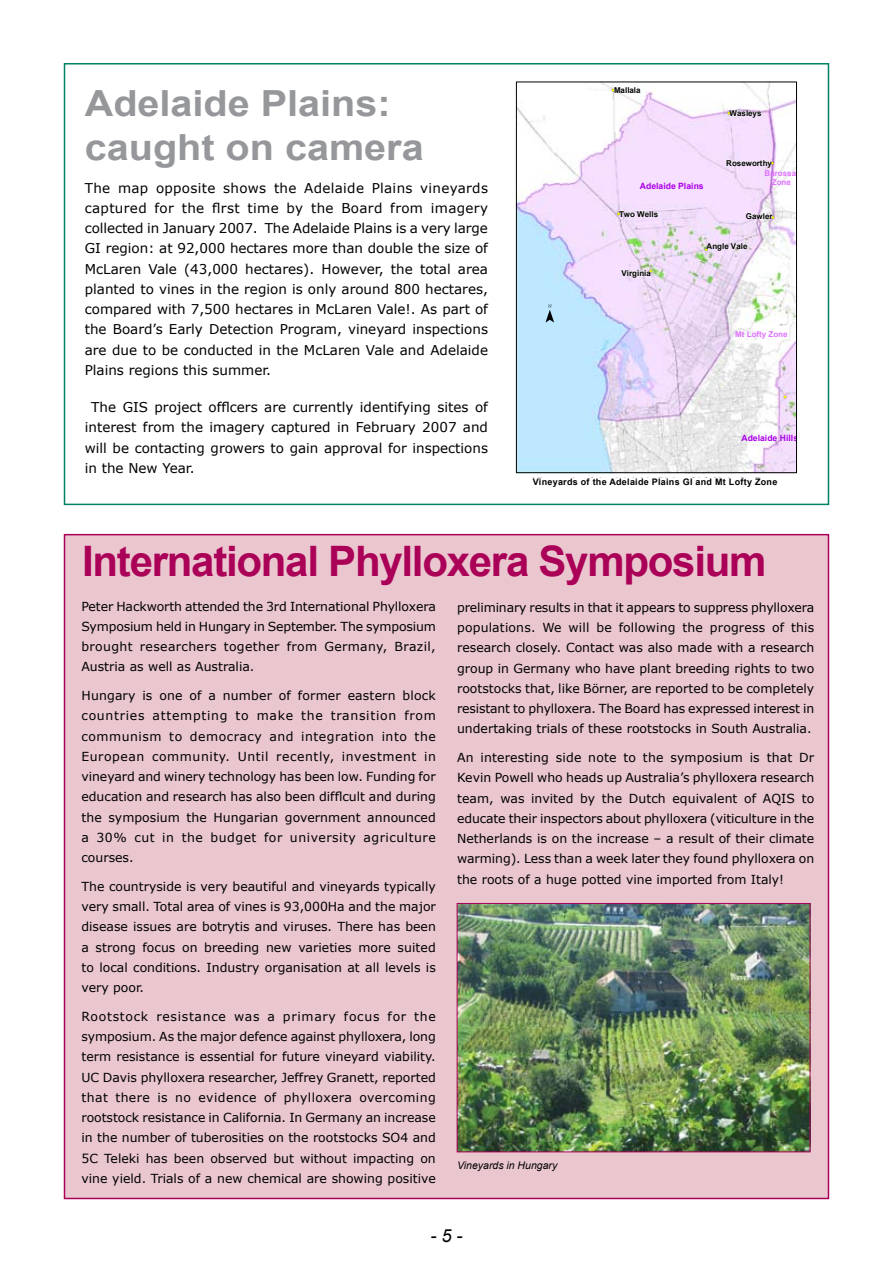
<style>
.page{position:relative;width:893px;height:1263px;background:#fff}
.page>*{position:absolute;margin:0;border:0;box-sizing:border-box;transform-origin:0 0}
.t1{font:700 42px "Arial";letter-spacing:-.03em;color:#ab0058}
.t2{font:700 36px/43.2px "Arial";color:#95979a;scale:1.1 1}
.t3{font:italic 18px "Arial";color:#000}
.t4{font:13.5px/20.2px "Verdana";color:#000;text-align:justify}
.t5{font:12.45px/20.2px "Verdana";color:#000;text-align:justify}
.t6{font:italic 10.5px "Arial";color:#000}
.t7{font:700 10.05px "Arial";letter-spacing:.005em;color:#000}
.t8{font:700 9px "Arial";letter-spacing:.03em;color:#000}
.t9{font:700 8.7px "Arial";color:#a900e6}
.t10{font:700 8.1px "Arial";letter-spacing:-.005em;color:#000}
.t11{font:700 8.1px/9.3px "Arial";letter-spacing:-.005em;color:#df73ff;text-align:center}
</style>
<div class="page">
<img style="left:518px;top:84px;width:277px;height:387px">
<svg style="left:746px;top:212px;width:28px;height:7px"></svg>
<svg style="left:728px;top:110px;width:33px;height:8px"></svg>
<svg style="left:612px;top:87px;width:29px;height:6px"></svg>
<svg style="left:621px;top:270px;width:31px;height:8px"></svg>
<svg style="left:617px;top:211px;width:41px;height:6px"></svg>
<svg style="left:705px;top:243px;width:42px;height:8px"></svg>
<svg style="left:727px;top:159px;width:47px;height:8px"></svg>
<div style="left:516px;top:82px;width:281px;height:391px;border:1px solid #000"></div>
<svg style="left:545px;top:304px;width:9px;height:18px"></svg>
<div style="left:64px;top:63px;width:765px;height:442px;border:2px solid #008264"></div>
<div style="left:64px;top:534px;width:765px;height:665px;background:#eac7cf;border:2px solid #ab0058"></div>
<img style="left:459px;top:905px;width:349px;height:245px">
<div style="left:457px;top:903px;width:353px;height:249px;border:1px solid #ab0058"></div>
<h2 class="t2" style="left:85px;top:82px;width:310px">Adelaide Plains: caught on camera</h2>
<p class="t4" style="left:85px;top:177px;width:405px">The map opposite shows the Adelaide Plains vineyards captured for the first time by the Board from imagery collected in January 2007. The Adelaide Plains is a very large GI region: at 92,000 hectares more than double the size of McLaren Vale (43,000 hectares). However, the total area planted to vines in the region is only around 800 hectares, compared with 7,500 hectares in McLaren Vale!. As part of the Board’s Early Detection Program, vineyard inspections are due to be conducted in the McLaren Vale and Adelaide Plains regions this summer.</p>
<p class="t4" style="left:85px;top:397px;width:405px;text-indent:7px">The GIS project officers are currently identifying sites of interest from the imagery captured in February 2007 and will be contacting growers to gain approval for inspections in the New Year.</p>
<p class="t10" style="left:614px;top:85px;width:28px">Mallala</p>
<p class="t9" style="left:640px;top:180px;width:65px">Adelaide Plains</p>
<p class="t10" style="left:619px;top:209px;width:41px">Two Wells</p>
<p class="t10" style="left:730px;top:108px;width:33px">Wasleys</p>
<p class="t10" style="left:726px;top:158px;width:47px">Roseworthy</p>
<p class="t11" style="left:765px;top:168px;width:33px">Barossa<br>Zone</p>
<p class="t10" style="left:746px;top:211px;width:28px">Gawler</p>
<p class="t10" style="left:622px;top:268px;width:31px">Virginia</p>
<p class="t10" style="left:707px;top:241px;width:42px">Angle Vale</p>
<p class="t11" style="left:735px;top:330px;width:54px">Mt Lofty Zone</p>
<p class="t9" style="left:741px;top:432px;width:58px">Adelaide Hills</p>
<p class="t7" style="left:533px;top:475px;width:247px">Vineyards of the Adelaide Plains GI &amp; Mt Lofty Zone</p>
<p class="t8" style="left:533px;top:476px;width:246px">Vineyards of the Adelaide Plains GI and Mt Lofty Zone</p>
<h1 class="t1" style="left:82px;top:538px;width:686px">International Phylloxera Symposium</h1>
<p class="t5" style="left:81px;top:595px;width:356px">Peter Hackworth attended the 3rd International Phylloxera Symposium held in Hungary in September. The symposium brought researchers together from Germany, Brazil, Austria as well as Australia.</p>
<p class="t5" style="left:81px;top:685px;width:356px">Hungary is one of a number of former eastern block countries attempting to make the transition from communism to democracy and integration into the European community. Until recently, investment in vineyard and winery technology has been low. Funding for education and research has also been difficult and during the symposium the Hungarian government announced a 30% cut in the budget for university agriculture courses.</p>
<p class="t5" style="left:81px;top:876px;width:356px">The countryside is very beautiful and vineyards typically very small. Total area of vines is 93,000Ha and the major disease issues are botrytis and viruses. There has been a strong focus on breeding new varieties more suited to local conditions. Industry organisation at all levels is very poor.</p>
<p class="t5" style="left:81px;top:1006px;width:356px">Rootstock resistance was a primary focus for the symposium. As the major defence against phylloxera, long term resistance is essential for future vineyard viability.<br>UC Davis phylloxera researcher, Jeffrey Granett, reported that there is no evidence of phylloxera overcoming rootstock resistance in California. In Germany an increase in the number of tuberosities on the rootstocks SO4 and 5C Teleki has been observed but without impacting on vine yield. Trials of a new chemical are showing positive</p>
<p class="t5" style="left:457px;top:597px;width:359px">preliminary results in that it appears to suppress phylloxera populations. We will be following the progress of this research closely. Contact was also made with a research group in Germany who have plant breeding rights to two rootstocks that, like Börner, are reported to be completely resistant to phylloxera. The Board has expressed interest in undertaking trials of these rootstocks in South Australia.</p>
<p class="t5" style="left:457px;top:747px;width:359px">An interesting side note to the symposium is that Dr Kevin Powell who heads up Australia’s phylloxera research team, was invited by the Dutch equivalent of AQIS to educate their inspectors about phylloxera (viticulture in the Netherlands is on the increase – a result of their climate warming). Less than a week later they found phylloxera on the roots of a huge potted vine imported from Italy!</p>
<p class="t6" style="left:457px;top:1159px;width:102px">Vineyards in Hungary</p>
<h3 class="t3" style="left:430px;top:1225px;width:34px">- 5 -</h3>
</div>
